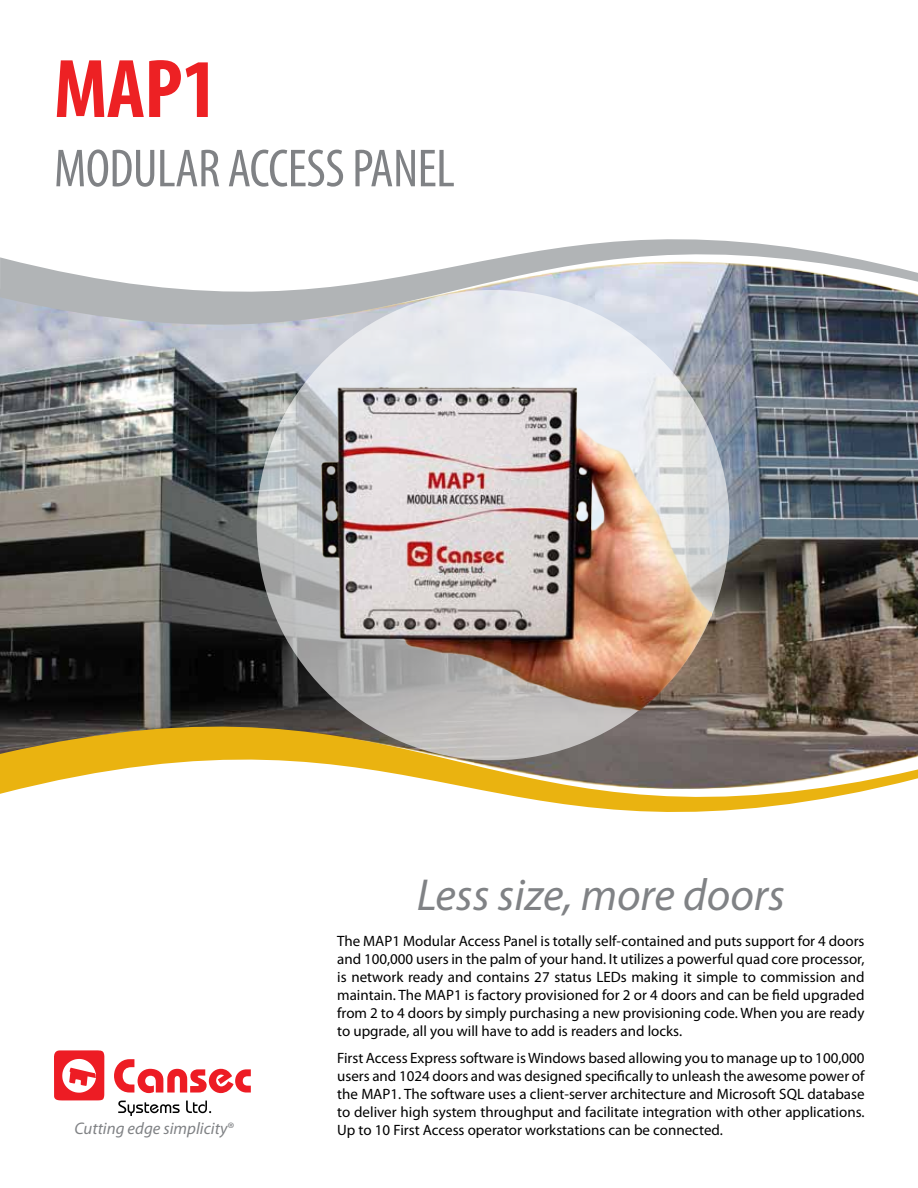
<style>
.page{position:relative;width:918px;height:1188px;background:#fff}
.page>*{position:absolute;margin:0;border:0;box-sizing:border-box;transform-origin:0 0}
.t1{font:700 condensed 84px "Myriad Pro";color:#ed2124}
.t2{font:condensed 54px "Myriad Pro";letter-spacing:-.01em;color:#808285}
.t3{font:italic 45px "Myriad Pro";color:#808285}
.t4{font:italic 16.8px "Myriad Pro";color:#808285}
.t5{font:15px/18px "Myriad Pro";color:#000;text-align:justify}
.s1{font-style:normal}
</style>
<div class="page">
<img style="left:0;top:398px;width:918px;height:255px">
<svg style="left:0;top:653px;width:918px;height:159px"></svg>
<svg style="left:0;top:239px;width:918px;height:159px"></svg>
<svg style="left:114px;top:1059px;width:137px;height:34px"></svg>
<svg style="left:54px;top:1050px;width:50px;height:50px"></svg>
<svg style="left:118px;top:1101px;width:93px;height:15px"></svg>
<svg style="left:257px;top:290px;width:473px;height:470px;background:#d3d5d7"></svg>
<img style="left:321px;top:385px;width:391px;height:326px">
<h1 class="t1" style="left:54px;top:37px;width:165px">MAP1</h1>
<h2 class="t2" style="left:54px;top:136px;width:402px">MODULAR ACCESS PANEL</h2>
<p class="t4" style="left:74px;top:1118px;width:162px">Cutting edge simplicity<span class="s1">®</span></p>
<h3 class="t3" style="left:417px;top:867px;width:370px">Less size, more doors</h3>
<p class="t5" style="left:337px;top:931px;width:529px">The MAP1 Modular Access Panel is totally self-contained and puts support for 4 doors and 100,000 users in the palm of your hand. It utilizes a powerful quad core processor, is network ready and contains 27 status LEDs making it simple to commission and maintain. The MAP1 is factory provisioned for 2 or 4 doors and can be field upgraded from 2 to 4 doors by simply purchasing a new provisioning code. When you are ready to upgrade, all you will have to add is readers and locks.</p>
<p class="t5" style="left:337px;top:1048px;width:529px">First Access Express software is Windows based allowing you to manage up to 100,000 users and 1024 doors and was designed specifically to unleash the awesome power of the MAP1. The software uses a client-server architecture and Microsoft SQL database to deliver high system throughput and facilitate integration with other applications.<br>Up to 10 First Access operator workstations can be connected.</p>
</div>
